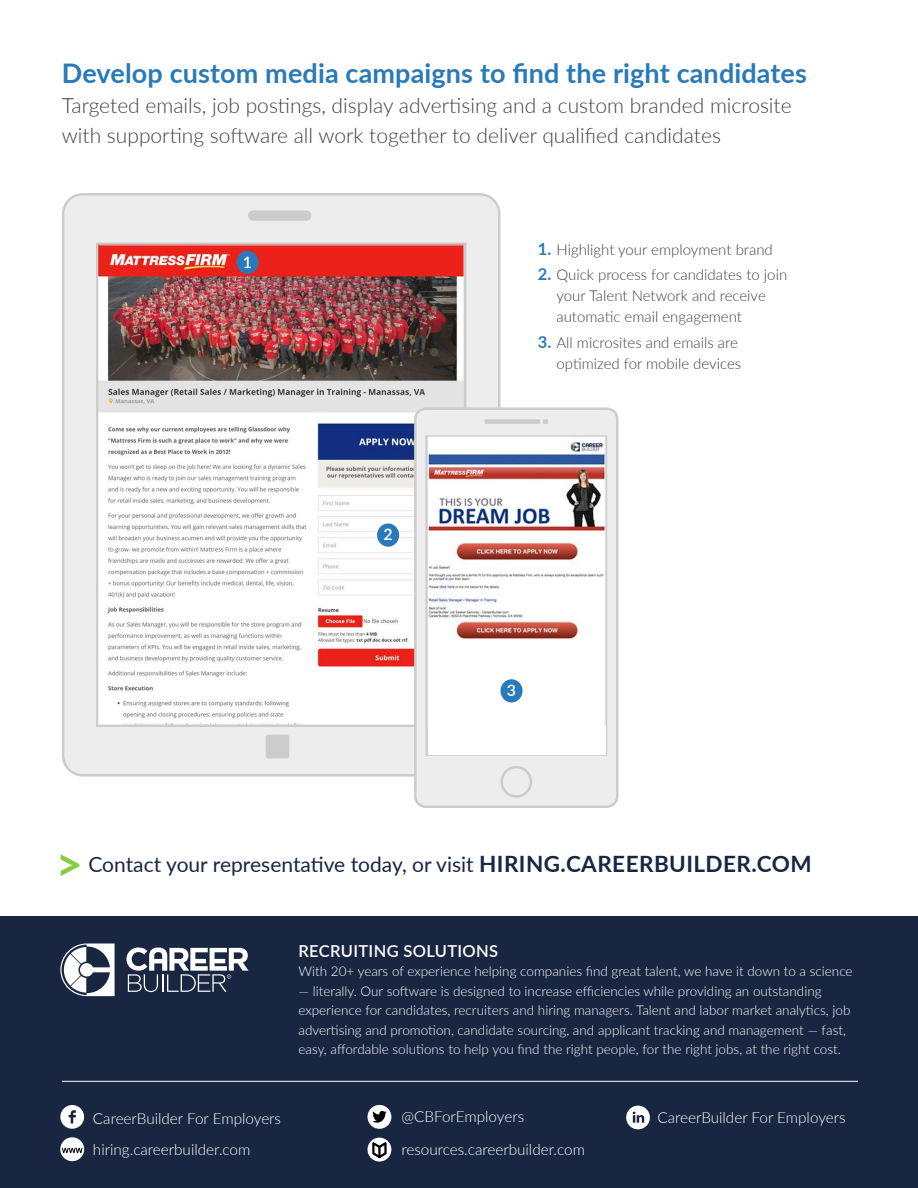
<style>
.page{position:relative;width:918px;height:1188px;background:#fff}
.page>*{position:absolute;margin:0;border:0;box-sizing:border-box;transform-origin:0 0}
.t1{font:700 46.8px "Lato";color:#85ce3f}
.t2{font:700 27px "Lato";letter-spacing:.005em;color:#287ab9}
.t3{font:300 21px/30px "Lato";color:#404040}
.t4{font:21px "Lato";color:#182642}
.t5{font:600 16.5px "Lato";letter-spacing:.02em;color:#fff}
.t6{font:600 15.9px "Lato";color:#fff}
.t7{font:300 15.3px "Lato";color:#fff}
.t8{font:300 15px/21px "Lato";color:#404040}
.t9{font:300 13.5px/19.5px "Lato";color:#fff}
.s1{font-weight:700;font-size:16.5px;color:#287ab9}
.s2{font-weight:700;font-size:22.5px}
</style>
<div class="page">
<div style="left:0;top:916px;width:918px;height:272px;background:#182642"></div>
<svg style="left:62px;top:193px;width:438px;height:584px;fill:#ededed"></svg>
<div style="left:248px;top:210px;width:63px;height:11px;background:#ccc;border-radius:5px"></div>
<div style="left:266px;top:735px;width:23px;height:23px;background:#ccc;border-radius:3px"></div>
<img style="left:98px;top:243px;width:365px;height:482px">
<div style="left:237px;top:251px;width:22px;height:23px;background:#297aba;border-radius:50%"></div>
<div style="left:377px;top:523px;width:22px;height:24px;background:#297aba;border-radius:50%"></div>
<svg style="left:414px;top:407px;width:205px;height:401px;fill:#ededed"></svg>
<svg style="left:500px;top:766px;width:32px;height:32px"></svg>
<svg style="left:425px;top:435px;width:182px;height:321px;fill:#d9d9d9"></svg>
<div style="left:484px;top:419px;width:56px;height:5px;background:#ccc"></div>
<div style="left:428px;top:424px;width:177px;height:11px;background:#ededed"></div>
<img style="left:428px;top:435px;width:177px;height:292px">
<img style="left:485px;top:424px;width:55px;height:1px">
<svg style="left:543px;top:419px;width:5px;height:6px"></svg>
<div style="left:428px;top:727px;width:177px;height:28px;background:#fff"></div>
<div style="left:501px;top:679px;width:22px;height:23px;background:#297aba;border-radius:50%"></div>
<hr style="left:62px;top:1081px;width:796px;height:1px;background:#fff">
<svg style="left:60px;top:944px;width:55px;height:52px"></svg>
<svg style="left:126px;top:948px;width:122px;height:44px"></svg>
<div style="left:367px;top:1105px;width:24px;height:24px;background:#fff;border-radius:50%"></div>
<svg style="left:372px;top:1111px;width:15px;height:12px"></svg>
<svg style="left:60px;top:1105px;width:24px;height:24px"></svg>
<div style="left:60px;top:1137px;width:24px;height:24px;background:#fff;border-radius:50%"></div>
<svg style="left:62px;top:1148px;width:21px;height:5px"></svg>
<div style="left:367px;top:1138px;width:24px;height:24px;background:#fff;border-radius:50%"></div>
<svg style="left:372px;top:1142px;width:15px;height:17px"></svg>
<svg style="left:626px;top:1106px;width:24px;height:23px"></svg>
<h2 class="t2" style="left:62px;top:54px;width:747px">Develop custom media campaigns to find the right candidates</h2>
<h3 class="t3" style="left:62px;top:90px;width:731px">Targeted emails, job postings, display advertising and a custom branded microsite with supporting software all work together to deliver qualified candidates</h3>
<p class="t6" style="left:243px;top:250px;width:11px">1</p>
<p class="t6" style="left:383px;top:523px;width:11px">2</p>
<p class="t8" style="left:538px;top:238px;width:236px"><span class="s1">1.</span> Highlight your employment brand</p>
<p class="t8" style="left:556px;top:264px;width:232px;text-indent:-19px"><span class="s1">2.</span> Quick process for candidates to join your Talent Network and receive automatic email engagement</p>
<p class="t8" style="left:538px;top:331px;width:205px;text-align:right"><span class="s1">3.</span> All microsites and emails are optimized for mobile devices</p>
<p class="t6" style="left:507px;top:679px;width:11px">3</p>
<h1 class="t1" style="left:56px;top:829px;width:29px">&gt;</h1>
<h3 class="t4" style="left:88px;top:849px;width:725px">Contact your representative today, or visit <span class="s2">HIRING.CAREERBUILDER.COM</span></h3>
<p class="t5" style="left:298px;top:939px;width:201px">RECRUITING SOLUTIONS</p>
<p class="t9" style="left:298px;top:961px;width:556px">With 20+ years of experience helping companies find great talent, we have it down to a science</p>
<p class="t9" style="left:298px;top:981px;width:554px">— literally. Our software is designed to increase efficiencies while providing an outstanding experience for candidates, recruiters and hiring managers. Talent and labor market analytics, job advertising and promotion, candidate sourcing, and applicant tracking and management — fast, easy, affordable solutions to help you find the right people, for the right jobs, at the right cost.</p>
<p class="t7" style="left:93px;top:1108px;width:190px">CareerBuilder For Employers</p>
<p class="t7" style="left:401px;top:1105px;width:124px">@CBForEmployers</p>
<p class="t7" style="left:93px;top:1139px;width:159px">hiring.careerbuilder.com</p>
<p class="t7" style="left:401px;top:1139px;width:185px">resources.careerbuilder.com</p>
<p class="t7" style="left:657px;top:1107px;width:190px">CareerBuilder For Employers</p>
</div>
